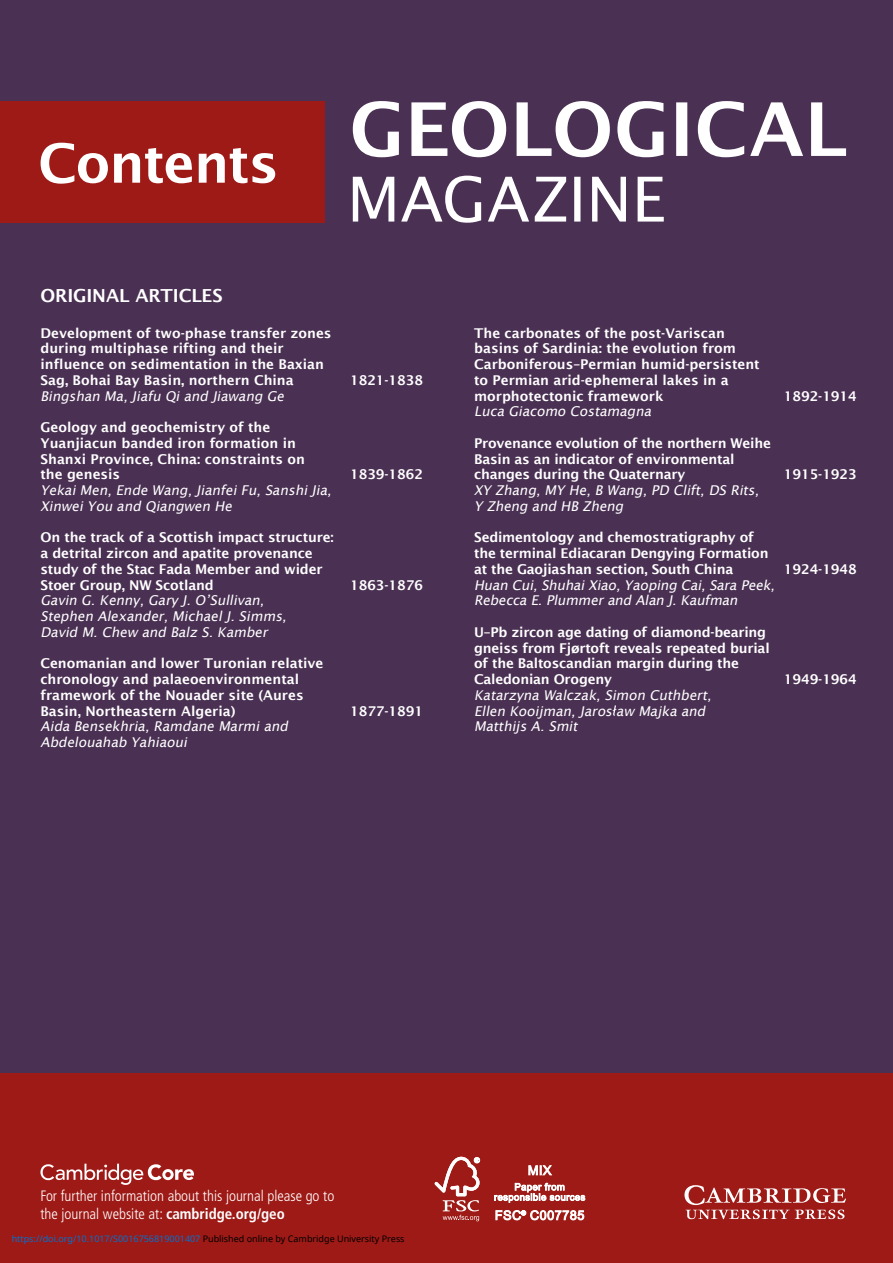
<style>
.page{position:relative;width:893px;height:1263px;background:#fff}
.page>*{position:absolute;margin:0;border:0;box-sizing:border-box;transform-origin:0 0}
.t1{font:600 54px "Lucida Sans";color:#fff}
.t2{font:600 18px "Lucida Sans";letter-spacing:-.01em;color:#fff}
.t3{font:300 condensed 15px/18px "Frutiger LT Std";color:#fff}
.t4{font:600 13.5px/15.8px "Lucida Sans";color:#fff}
.t5{font:italic 13.5px/15.8px "Lucida Sans";color:#fff}
.t6{font:9px "Noto Sans";color:#0172cf}
.s1{font-weight:700}
.s2{color:#000}
</style>
<div class="page">
<div style="left:0;top:0;width:893px;height:1073px;background:#4a3053"></div>
<div style="left:0;top:1073px;width:893px;height:190px;background:#9e1a16"></div>
<svg style="left:684px;top:1185px;width:162px;height:34px"></svg>
<svg style="left:40px;top:1164px;width:154px;height:21px"></svg>
<div style="left:0;top:101px;width:324px;height:122px;background:#9e1a16"></div>
<svg style="left:353px;top:176px;width:311px;height:47px"></svg>
<svg style="left:353px;top:101px;width:493px;height:56px"></svg>
<svg style="left:434px;top:1157px;width:46px;height:64px"></svg>
<svg style="left:494px;top:1165px;width:91px;height:38px"></svg>
<svg style="left:495px;top:1210px;width:89px;height:10px"></svg>
<svg style="left:613px;top:705px;width:3px;height:11px"></svg>
<h1 class="t1" style="left:38px;top:133px;width:242px">Contents</h1>
<h2 class="t2" style="left:40px;top:286px;width:58px">ORIGINAL</h2>
<h2 class="t2" style="left:135px;top:286px;width:89px">ARTI CLES</h2>
<p class="t4" style="left:40px;top:325px;width:293px">Development of two-phase transfer zones during multiphase rifting and their influence on sedimentation in the Baxian Sag, Bohai Bay Basin, northern China</p>
<p class="t5" style="left:40px;top:388px;width:248px">Bingshan Ma, J iafu Qi and J iawang Ge</p>
<p class="t4" style="left:40px;top:419px;width:266px">Geology and geochemistry of the<br>Yuanjiacun banded iron formation in<br>Shanxi Province, China: constraints on the genesis</p>
<p class="t5" style="left:40px;top:482px;width:295px">Yekai Men, Ende Wang, J ianfei Fu, Sanshi J ia,<br>Xinwei You and Qiangwen He</p>
<p class="t4" style="left:40px;top:530px;width:295px">On the track of a Scottish impact structure: a detrital zircon and apatite provenance study of the Stac Fada Member and wider Stoer Group, NW Scotland</p>
<p class="t5" style="left:40px;top:593px;width:250px">Gavin G. Kenny, Gary J . O’Sullivan,<br>Stephen Alexander, Michael J . Simms,<br>David M. Chew and Balz S. Kamber</p>
<p class="t4" style="left:40px;top:656px;width:284px">Cenomanian and lower Turonian relative chronology and palaeoenvironmental framework of the Nouader site (Aures Basin, Northeastern Algeria)</p>
<p class="t5" style="left:40px;top:719px;width:252px">Aida Bensekhria, Ramdane Marmi and<br>Abdelouahab Yahiaoui</p>
<p class="t4" style="left:350px;top:372px;width:75px">1821-1838</p>
<p class="t4" style="left:350px;top:467px;width:75px">1839-1862</p>
<p class="t4" style="left:350px;top:577px;width:75px">1863-1876</p>
<p class="t4" style="left:350px;top:703px;width:75px">1877-1891</p>
<p class="t4" style="left:474px;top:325px;width:287px">The carbonates of the post-Variscan basins of Sardinia: the evolution from Carboniferous–Permian humid-persistent to Permian arid-ephemeral lakes in a morphotectonic framework</p>
<p class="t5" style="left:474px;top:404px;width:181px">Luca Giacomo Costamagna</p>
<p class="t4" style="left:474px;top:435px;width:298px">Provenance evolution of the northern Weihe<br>Basin as an indicator of environmental changes during the Quaternary</p>
<p class="t5" style="left:474px;top:482px;width:289px">XY Zhang, MY He, B Wang, PD Clift, DS Rits,<br>Y Zheng and HB Zheng</p>
<p class="t4" style="left:474px;top:530px;width:296px">Sedimentology and chemostratigraphy of the terminal Ediacaran Dengying Formation at the Gaojiashan section, South China</p>
<p class="t5" style="left:474px;top:577px;width:305px">Huan Cui, Shuhai Xiao, Yaoping Cai, Sara Peek,<br>Rebecca E. Plummer and Alan J . Kaufman</p>
<p class="t4" style="left:474px;top:624px;width:297px">U–Pb zircon age dating of diamond-bearing gneiss from Fjørtoft reveals repeated burial of the Baltoscandian margin during the Caledonian Orogeny</p>
<p class="t5" style="left:474px;top:687px;width:242px">Katarzyna Walczak, Simon Cuthbert,<br>Ellen Kooij man, Jaros aw Maj ka and<br>Matthij s A. Smit</p>
<p class="t4" style="left:784px;top:388px;width:75px">1892-1914</p>
<p class="t4" style="left:784px;top:467px;width:75px">1915-1923</p>
<p class="t4" style="left:784px;top:561px;width:75px">1924-1948</p>
<p class="t4" style="left:784px;top:671px;width:75px">1949-1964</p>
<p class="t3" style="left:40px;top:1187px;width:295px">For further information about this journal please go to the journal website at: <span class="s1">cambridge.org/geo</span></p>
<p class="t6" style="left:12px;top:1232px;width:394px">https://doi.org/10.1017/S0016756819001407 <span class="s2">Published online by Cambridge University Press</span></p>
</div>
